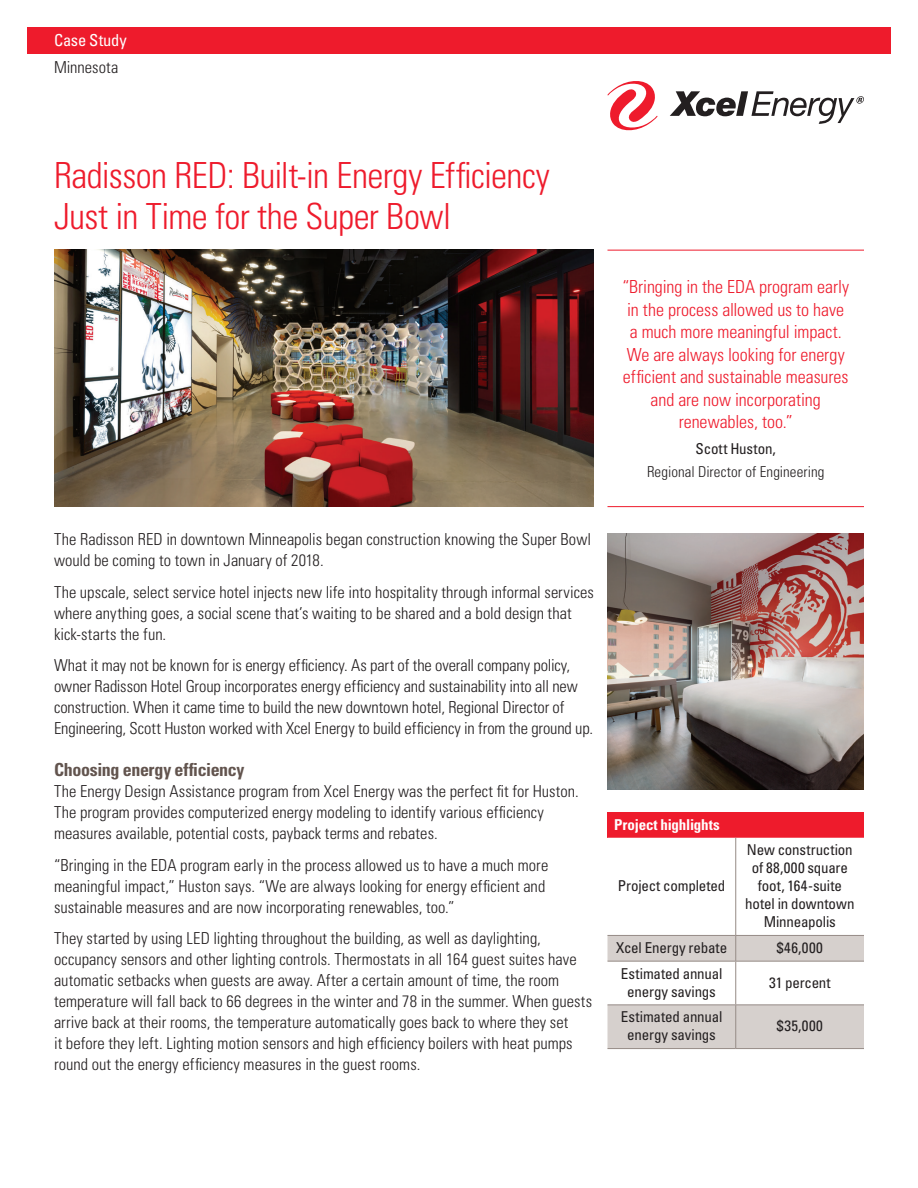
<style>
.page{position:relative;width:918px;height:1188px;background:#fff}
.page>*{position:absolute;margin:0;border:0;box-sizing:border-box;transform-origin:0 0}
.t1{font:300 condensed 36px/40.5px "Univers LT Std";letter-spacing:-.015em;color:#ee1b2c}
.t2{font:300 condensed 18px/22.5px "Univers LT Std";color:#ee1b2c;text-align:center}
.t3{font:700 condensed 18px "Univers LT Std";letter-spacing:-.02em;color:#62544e}
.t4{font:300 condensed 16.5px/21px "Univers LT Std";color:#231f20}
.t5{font:condensed 16.5px "Univers LT Std";letter-spacing:-.005em;color:#fff}
.t6{font:condensed 15px/18px "Univers LT Std";letter-spacing:-.01em;color:#231f20;text-align:center}
.t7{font:300 condensed 15px "Univers LT Std";letter-spacing:.005em;color:#231f20}
.t8{font:700 condensed 15px "Univers LT Std";letter-spacing:-.01em;color:#fff}
</style>
<div class="page">
<div style="left:27px;top:27px;width:864px;height:27px;background:#ee1b2c"></div>
<svg style="left:608px;top:81px;width:50px;height:49px"></svg>
<svg style="left:670px;top:91px;width:194px;height:33px"></svg>
<div style="left:608px;top:812px;width:256px;height:26px;background:#ee1b2c"></div>
<svg style="left:608px;top:838px;width:256px;height:210px"></svg>
<hr style="left:608px;top:961px;width:128px;height:1px;background:#968b86">
<hr style="left:736px;top:961px;width:128px;height:1px;background:#968b86">
<hr style="left:735px;top:962px;width:1px;height:42px;background:#968b86">
<hr style="left:608px;top:1004px;width:128px;height:1px;background:#968b86">
<hr style="left:736px;top:1004px;width:128px;height:1px;background:#968b86">
<hr style="left:735px;top:1005px;width:1px;height:43px;background:#968b86">
<hr style="left:608px;top:1048px;width:128px;height:1px;background:#968b86">
<hr style="left:736px;top:1048px;width:128px;height:1px;background:#968b86">
<img style="left:608px;top:533px;width:256px;height:257px">
<hr style="left:608px;top:250px;width:256px;height:1px;background:#ee1b2c">
<hr style="left:608px;top:506px;width:256px;height:1px;background:#ee1b2c">
<img style="left:54px;top:250px;width:540px;height:256px">
<p class="t5" style="left:54px;top:29px;width:74px">Case Study</p>
<p class="t4" style="left:54px;top:56px;width:66px">Minnesota</p>
<h1 class="t1" style="left:54px;top:155px;width:497px">Radisson RED: Built-in Energy Efficiency<br>Just in Time for the Super Bowl</h1>
<p class="t4" style="left:54px;top:529px;width:539px">The Radisson RED in downtown Minneapolis began construction knowing the Super Bowl would be coming to town in January of 2018.</p>
<p class="t4" style="left:54px;top:581px;width:542px">The upscale, select service hotel injects new life into hospitality through informal services where anything goes, a social scene that’s waiting to be shared and a bold design that kick-starts the fun.</p>
<p class="t4" style="left:54px;top:655px;width:541px">What it may not be known for is energy efficiency. As part of the overall company policy, owner Radisson Hotel Group incorporates energy efficiency and sustainability into all new construction. When it came time to build the new downtown hotel, Regional Director of Engineering, Scott Huston worked with Xcel Energy to build efficiency in from the ground up.</p>
<p class="t3" style="left:54px;top:759px;width:192px">Choosing energy efficiency</p>
<p class="t4" style="left:54px;top:781px;width:526px">The Energy Design Assistance program from Xcel Energy was the perfect fit for Huston.<br>The program provides computerized energy modeling to identify various efficiency measures available, potential costs, payback terms and rebates.</p>
<p class="t4" style="left:54px;top:854px;width:496px">“Bringing in the EDA program early in the process allowed us to have a much more meaningful impact,” Huston says. “We are always looking for energy efficient and sustainable measures and are now incorporating renewables, too.”</p>
<p class="t4" style="left:54px;top:928px;width:540px">They started by using LED lighting throughout the building, as well as daylighting, occupancy sensors and other lighting controls. Thermostats in all 164 guest suites have automatic setbacks when guests are away. After a certain amount of time, the room temperature will fall back to 66 degrees in the winter and 78 in the summer. When guests arrive back at their rooms, the temperature automatically goes back to where they set<br>it before they left. Lighting motion sensors and high efficiency boilers with heat pumps round out the energy efficiency measures in the guest rooms.</p>
<p class="t2" style="left:622px;top:275px;width:228px">“Bringing in the EDA program early in the process allowed us to have a much more meaningful impact.<br>We are always looking for energy efficient and sustainable measures and are now incorporating renewables, too.”</p>
<p class="t6" style="left:696px;top:440px;width:82px">Scott Huston,</p>
<p class="t7" style="left:647px;top:462px;width:179px">Regional Director of Engineering</p>
<p class="t8" style="left:614px;top:815px;width:107px">Project highlights</p>
<p class="t6" style="left:618px;top:877px;width:109px">Project completed</p>
<p class="t6" style="left:745px;top:841px;width:111px">New construction of 88,000 square foot, 164-suite hotel in downtown<br>Minneapolis</p>
<p class="t6" style="left:616px;top:939px;width:113px">Xcel Energy rebate</p>
<p class="t6" style="left:777px;top:939px;width:48px">$46,000</p>
<p class="t6" style="left:621px;top:964px;width:103px">Estimated annual energy savings</p>
<p class="t6" style="left:769px;top:973px;width:63px">31 percent</p>
<p class="t6" style="left:621px;top:1008px;width:103px">Estimated annual energy savings</p>
<p class="t6" style="left:777px;top:1017px;width:47px">$35,000</p>
</div>
